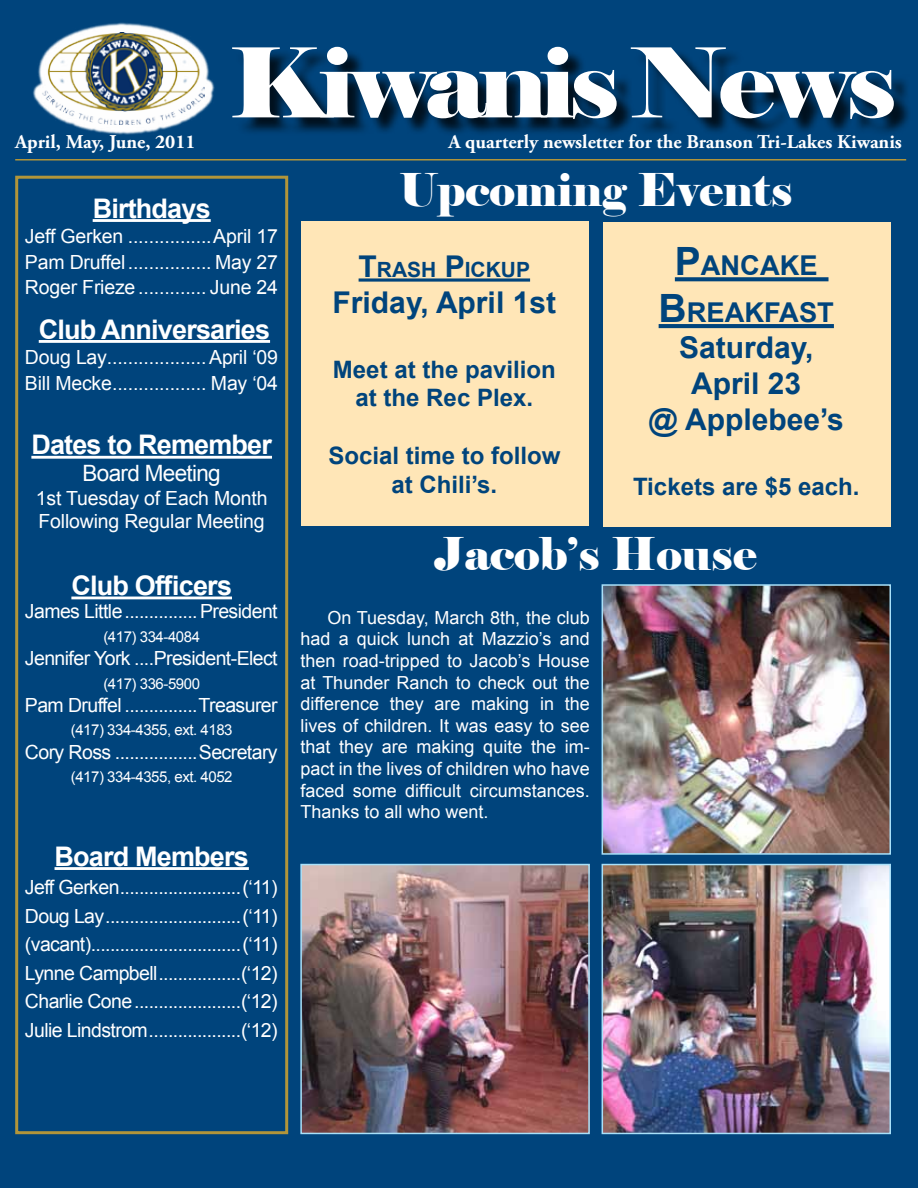
<style>
.page{position:relative;width:918px;height:1188px;background:#fff}
.page>*{position:absolute;margin:0;border:0;box-sizing:border-box;transform-origin:0 0}
.t1{font:96px "Elephant";letter-spacing:-.07em;color:#fff;scale:1.1 1}
.t2{font:45px "Elephant";color:#fff}
.t3{font:700 30px/36px "Arial";color:#00447c;text-align:center}
.t4{font:700 27.3px/46.8px "Arial";color:#00447c;text-align:center}
.t5{font:700 27px "Arial";letter-spacing:-.03em;color:#fff}
.t6{font:700 24px/28.8px "Arial";color:#00447c;text-align:center}
.t7{font:22.5px "Arial";letter-spacing:-.03em;color:#fff}
.t8{font:700 21px "Arial";color:#00447c}
.t9{font:19.5px/28.5px "Arial";letter-spacing:-.03em;color:#fff;text-align:justify}
.t10{font:19.5px/25.5px "Arial";letter-spacing:-.01em;color:#fff}
.t11{font:700 19.5px "Adobe Garamond Pro";color:#fff}
.t12{font:18px/21.6px "Arial";color:#fff;text-align:justify}
.t13{font:15px "Arial";letter-spacing:-.03em;color:#fff}
.s1{font-size:30px}
.s2{font-size:39px}
</style>
<div class="page">
<div style="left:1px;top:1px;width:917px;height:1187px;background:#00447c"></div>
<hr style="left:15px;top:159px;width:891px;height:2px;background:#b1953a">
<div style="left:235px;top:49px;width:677px;height:88px;background:#000;opacity:.75"></div>
<svg style="left:33px;top:22px;width:182px;height:113px"></svg>
<img style="left:36px;top:32px;width:169px;height:93px">
<hr style="left:93px;top:219px;width:118px;height:3px;background:#fff">
<hr style="left:39px;top:340px;width:231px;height:3px;background:#fff">
<hr style="left:31px;top:456px;width:241px;height:3px;background:#fff">
<hr style="left:71px;top:597px;width:161px;height:2px;background:#fff">
<hr style="left:55px;top:867px;width:194px;height:3px;background:#fff">
<div style="left:15px;top:176px;width:273px;height:958px;border:3px solid #b1953a"></div>
<img style="left:303px;top:867px;width:284px;height:264px">
<div style="left:300px;top:864px;width:290px;height:270px;border:2px solid #a8e0f9"></div>
<img style="left:605px;top:867px;width:283px;height:264px">
<div style="left:602px;top:864px;width:289px;height:270px;border:2px solid #a8e0f9"></div>
<img style="left:605px;top:587px;width:283px;height:265px">
<div style="left:602px;top:584px;width:289px;height:271px;border:2px solid #a8e0f9"></div>
<div style="left:301px;top:221px;width:288px;height:305px;background:#ffe6b7"></div>
<div style="left:603px;top:222px;width:288px;height:305px;background:#ffe6b7"></div>
<svg style="left:359px;top:278px;width:171px;height:4px"></svg>
<svg style="left:675px;top:277px;width:154px;height:4px"></svg>
<hr style="left:659px;top:324px;width:175px;height:4px;background:#00447c">
<h1 class="t1" style="left:228px;top:23px;width:609px">Kiwanis News</h1>
<p class="t11" style="left:15px;top:131px;width:182px">April, May, June, 2011</p>
<p class="t11" style="left:448px;top:131px;width:455px">A quarterly newsletter for the Branson Tri-Lakes Kiwanis</p>
<h3 class="t5" style="left:93px;top:190px;width:120px">Birthdays</h3>
<p class="t9" style="left:25px;top:224px;width:255px;line-height:25.5px">Jeff Gerken ................April 17<br>Pam Druffel................ May 27<br>Roger Frieze ............. June 24</p>
<h3 class="t5" style="left:39px;top:311px;width:233px">Club Anniversaries</h3>
<p class="t10" style="left:25px;top:345px;width:255px">Doug Lay...................April ‘09<br>Bill Mecke.................. May ‘04</p>
<h3 class="t5" style="left:31px;top:427px;width:242px">Dates to Remember</h3>
<p class="t7" style="left:83px;top:459px;width:140px">Board Meeting</p>
<p class="t10" style="left:36px;top:486px;width:233px;line-height:23.4px">1st Tuesday of Each Month<br>Following Regular Meeting</p>
<h3 class="t5" style="left:71px;top:568px;width:162px">Club Officers</h3>
<p class="t9" style="left:25px;top:598px;width:254px">James Little...............President</p>
<p class="t13" style="left:103px;top:627px;width:98px">(417) 334-4084</p>
<p class="t9" style="left:25px;top:644px;width:254px">Jennifer York ....President-Elect</p>
<p class="t13" style="left:103px;top:674px;width:98px">(417) 336-5900</p>
<p class="t9" style="left:25px;top:691px;width:254px">Pam Druffel ...............Treasurer</p>
<p class="t13" style="left:71px;top:720px;width:163px">(417) 334-4355, ext. 4183</p>
<p class="t9" style="left:25px;top:738px;width:254px">Cory Ross .................Secretary</p>
<p class="t13" style="left:71px;top:767px;width:163px">(417) 334-4355, ext. 4052</p>
<h3 class="t5" style="left:55px;top:838px;width:196px">Board Members</h3>
<p class="t9" style="left:25px;top:873px;width:254px">Jeff Gerken.........................(‘11)<br>Doug Lay............................(‘11) (vacant)...............................(‘11)<br>Lynne Campbell.................(‘12)<br>Charlie Cone......................(‘12)<br>Julie Lindstrom...................(‘12)</p>
<h2 class="t2" style="left:399px;top:162px;width:395px">Upcoming Events</h2>
<p class="t8" style="left:359px;top:255px;width:171px"><span class="s1">T</span>RASH <span class="s1">P</span>ICKUP</p>
<h3 class="t3" style="left:333px;top:285px;width:225px">Friday, April 1st</h3>
<p class="t6" style="left:333px;top:356px;width:224px">Meet at the pavilion at the Rec Plex.</p>
<p class="t6" style="left:328px;top:442px;width:234px">Social time to follow at Chili’s.</p>
<h3 class="t4" style="left:659px;top:243px;width:176px"><span class="s2">P</span>ANCAKE<br><span class="s2">B</span>REAKFAST</h3>
<h3 class="t3" style="left:649px;top:330px;width:197px">Saturday,<br>April 23<br>@ Applebee’s</h3>
<p class="t6" style="left:633px;top:473px;width:228px">Tickets are $5 each.</p>
<h2 class="t2" style="left:435px;top:526px;width:324px">Jacob’s House</h2>
<p class="t12" style="left:300px;top:607px;width:291px;text-indent:27px">On Tuesday, March 8th, the club had a quick lunch at Mazzio’s and then road-tripped to Jacob’s House at Thunder Ranch to check out the difference they are making in the lives of children. It was easy to see that they are making quite the im&shy;pact in the lives of children who have faced some difficult circumstances.<br>Thanks to all who went.</p>
</div>
